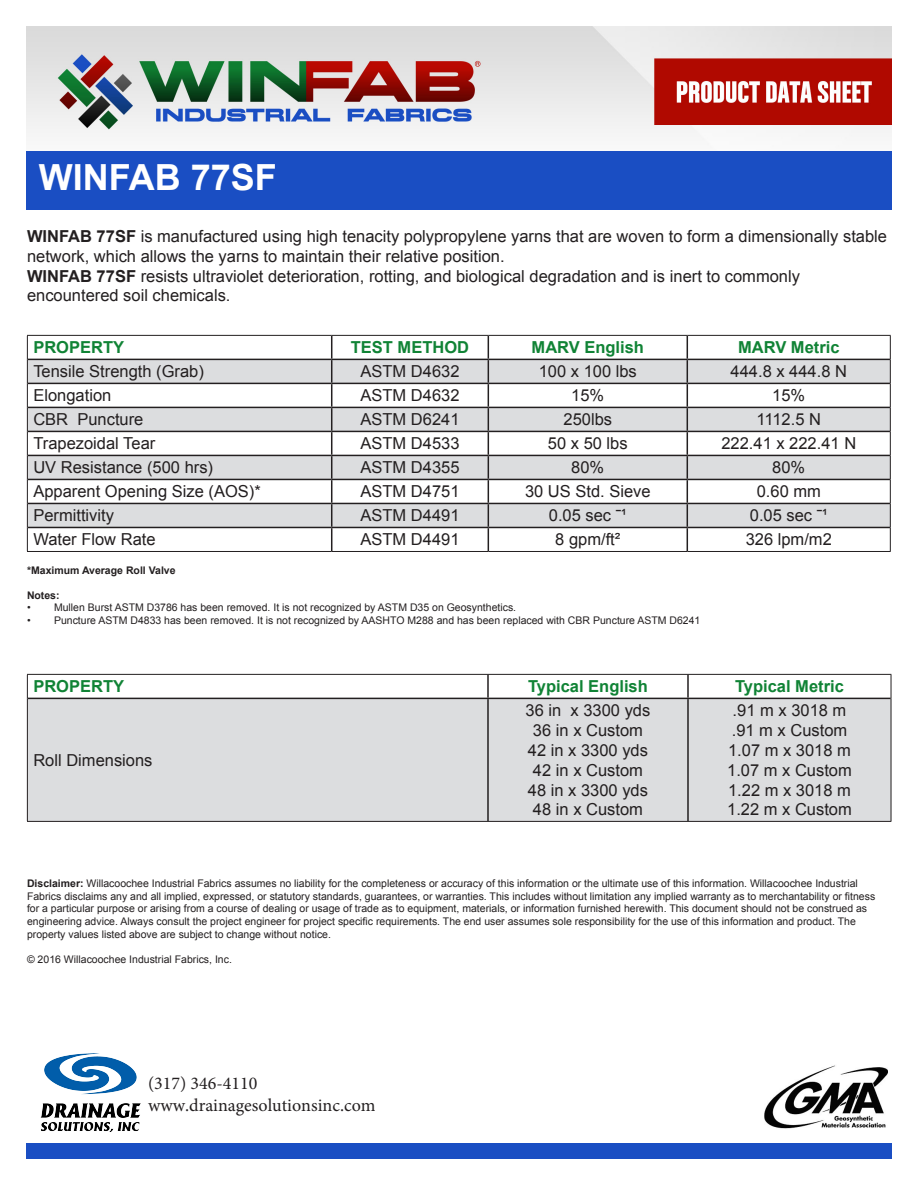
<style>
.page{position:relative;width:918px;height:1188px;background:#fff}
.page>*{position:absolute;margin:0;border:0;box-sizing:border-box;transform-origin:0 0}
.t1{font:700 36px "Arial";color:#fff}
.t2{font:18px/21.6px "Minion Pro";color:#231f20}
.t3{font:16.5px/19.8px "Arial";color:#231f20}
.t4{font:700 16.5px "Arial";color:#108335}
.t5{font:10.5px/12.6px "Arial";color:#231f20}
.t6{font:700 10.5px "Arial";color:#231f20}
.s1{font-weight:700}
</style>
<div class="page">
<img style="left:27px;top:26px;width:864px;height:126px">
<img style="left:765px;top:1065px;width:122px;height:64px">
<div style="left:27px;top:152px;width:864px;height:57px;background:#1a4ec3"></div>
<div style="left:27px;top:1143px;width:864px;height:16px;background:#1a4ec3"></div>
<svg style="left:28px;top:360px;width:862px;height:167px;fill:#dcdddf"></svg>
<hr style="left:27px;top:335px;width:305px;height:1px;background:#231f20">
<hr style="left:332px;top:335px;width:156px;height:1px;background:#231f20">
<hr style="left:488px;top:335px;width:199px;height:1px;background:#231f20">
<hr style="left:687px;top:335px;width:204px;height:1px;background:#231f20">
<svg style="left:27px;top:336px;width:1px;height:215px"></svg>
<svg style="left:890px;top:336px;width:1px;height:215px"></svg>
<hr style="left:27px;top:551px;width:305px;height:1px;background:#231f20">
<hr style="left:332px;top:551px;width:156px;height:1px;background:#231f20">
<hr style="left:488px;top:551px;width:199px;height:1px;background:#231f20">
<hr style="left:687px;top:551px;width:204px;height:1px;background:#231f20">
<hr style="left:28px;top:359px;width:304px;height:1px;background:#231f20">
<hr style="left:332px;top:359px;width:156px;height:1px;background:#231f20">
<hr style="left:488px;top:359px;width:199px;height:1px;background:#231f20">
<hr style="left:687px;top:359px;width:203px;height:1px;background:#231f20">
<hr style="left:28px;top:383px;width:304px;height:1px;background:#231f20">
<hr style="left:332px;top:383px;width:156px;height:1px;background:#231f20">
<hr style="left:488px;top:383px;width:199px;height:1px;background:#231f20">
<hr style="left:687px;top:383px;width:203px;height:1px;background:#231f20">
<hr style="left:28px;top:407px;width:304px;height:1px;background:#231f20">
<hr style="left:332px;top:407px;width:156px;height:1px;background:#231f20">
<hr style="left:488px;top:407px;width:199px;height:1px;background:#231f20">
<hr style="left:687px;top:407px;width:203px;height:1px;background:#231f20">
<hr style="left:28px;top:431px;width:304px;height:1px;background:#231f20">
<hr style="left:332px;top:431px;width:156px;height:1px;background:#231f20">
<hr style="left:488px;top:431px;width:199px;height:1px;background:#231f20">
<hr style="left:687px;top:431px;width:203px;height:1px;background:#231f20">
<hr style="left:28px;top:455px;width:304px;height:1px;background:#231f20">
<hr style="left:332px;top:455px;width:156px;height:1px;background:#231f20">
<hr style="left:488px;top:455px;width:199px;height:1px;background:#231f20">
<hr style="left:687px;top:455px;width:203px;height:1px;background:#231f20">
<hr style="left:28px;top:479px;width:304px;height:1px;background:#231f20">
<hr style="left:332px;top:479px;width:156px;height:1px;background:#231f20">
<hr style="left:488px;top:479px;width:199px;height:1px;background:#231f20">
<hr style="left:687px;top:479px;width:203px;height:1px;background:#231f20">
<hr style="left:28px;top:503px;width:304px;height:1px;background:#231f20">
<hr style="left:332px;top:503px;width:156px;height:1px;background:#231f20">
<hr style="left:488px;top:503px;width:199px;height:1px;background:#231f20">
<hr style="left:687px;top:503px;width:203px;height:1px;background:#231f20">
<hr style="left:28px;top:527px;width:304px;height:1px;background:#231f20">
<hr style="left:332px;top:527px;width:156px;height:1px;background:#231f20">
<svg style="left:331px;top:336px;width:1px;height:215px"></svg>
<hr style="left:488px;top:527px;width:199px;height:1px;background:#231f20">
<svg style="left:488px;top:336px;width:1px;height:215px"></svg>
<hr style="left:687px;top:527px;width:203px;height:1px;background:#231f20">
<svg style="left:687px;top:336px;width:1px;height:215px"></svg>
<div style="left:28px;top:699px;width:863px;height:122px;background:#dcdddf"></div>
<hr style="left:27px;top:674px;width:461px;height:1px;background:#231f20">
<svg style="left:27px;top:675px;width:1px;height:23px"></svg>
<hr style="left:488px;top:674px;width:200px;height:1px;background:#231f20">
<hr style="left:688px;top:674px;width:203px;height:1px;background:#231f20">
<svg style="left:891px;top:675px;width:1px;height:23px"></svg>
<hr style="left:27px;top:698px;width:1px;height:123px;background:#231f20">
<hr style="left:891px;top:698px;width:1px;height:123px;background:#231f20">
<hr style="left:27px;top:821px;width:461px;height:1px;background:#231f20">
<hr style="left:488px;top:821px;width:200px;height:1px;background:#231f20">
<hr style="left:688px;top:821px;width:203px;height:1px;background:#231f20">
<hr style="left:487px;top:675px;width:2px;height:23px;background:#231f20">
<hr style="left:687px;top:675px;width:2px;height:23px;background:#231f20">
<hr style="left:28px;top:698px;width:460px;height:1px;background:#231f20">
<hr style="left:488px;top:698px;width:200px;height:1px;background:#231f20">
<hr style="left:487px;top:699px;width:2px;height:122px;background:#231f20">
<hr style="left:688px;top:698px;width:203px;height:1px;background:#231f20">
<hr style="left:687px;top:699px;width:2px;height:122px;background:#231f20">
<img style="left:41px;top:1053px;width:99px;height:79px">
<p class="t1" style="left:39px;top:153px;width:240px">WINFAB 77SF</p>
<p class="t3" style="left:27px;top:226px;width:862px"><span class="s1">WINFAB 77SF</span> is manufactured using high tenacity polypropylene yarns that are woven to form a dimensionally stable network, which allows the yarns to maintain their relative position.<br><span class="s1">WINFAB 77SF</span> resists ultraviolet deterioration, rotting, and biological degradation and is inert to commonly encountered soil chemicals.</p>
<p class="t4" style="left:33px;top:337px;width:92px">PROPERTY</p>
<p class="t4" style="left:351px;top:337px;width:120px">TEST METHOD</p>
<p class="t4" style="left:532px;top:337px;width:114px">MARV English</p>
<p class="t4" style="left:738px;top:337px;width:103px">MARV Metric</p>
<p class="t3" style="left:33px;top:362px;width:172px">Tensile Strength (Grab)</p>
<p class="t3" style="left:361px;top:362px;width:101px">ASTM D4632</p>
<p class="t3" style="left:539px;top:362px;width:100px">100 x 100 lbs</p>
<p class="t3" style="left:731px;top:362px;width:118px">444.8 x 444.8 N</p>
<p class="t3" style="left:33px;top:386px;width:79px">Elongation</p>
<p class="t3" style="left:361px;top:386px;width:101px">ASTM D4632</p>
<p class="t3" style="left:571px;top:386px;width:35px">15%</p>
<p class="t3" style="left:772px;top:386px;width:35px">15%</p>
<p class="t3" style="left:33px;top:410px;width:112px">CBR Puncture</p>
<p class="t3" style="left:361px;top:410px;width:101px">ASTM D6241</p>
<p class="t3" style="left:564px;top:410px;width:50px">250lbs</p>
<p class="t3" style="left:757px;top:410px;width:66px">1112.5 N</p>
<p class="t3" style="left:33px;top:434px;width:123px">Trapezoidal Tear</p>
<p class="t3" style="left:361px;top:434px;width:101px">ASTM D4533</p>
<p class="t3" style="left:548px;top:434px;width:81px">50 x 50 lbs</p>
<p class="t3" style="left:721px;top:434px;width:136px">222.41 x 222.41 N</p>
<p class="t3" style="left:33px;top:458px;width:181px">UV Resistance (500 hrs)</p>
<p class="t3" style="left:361px;top:458px;width:101px">ASTM D4355</p>
<p class="t3" style="left:571px;top:458px;width:35px">80%</p>
<p class="t3" style="left:772px;top:458px;width:35px">80%</p>
<p class="t3" style="left:33px;top:482px;width:229px">Apparent Opening Size (AOS)*</p>
<p class="t3" style="left:361px;top:482px;width:101px">ASTM D4751</p>
<p class="t3" style="left:525px;top:482px;width:127px">30 US Std. Sieve</p>
<p class="t3" style="left:757px;top:482px;width:66px">0.60 mm</p>
<p class="t3" style="left:33px;top:506px;width:82px">Permittivity</p>
<p class="t3" style="left:361px;top:506px;width:101px">ASTM D4491</p>
<p class="t3" style="left:549px;top:506px;width:79px">0.05 sec ˉ¹</p>
<p class="t3" style="left:750px;top:506px;width:79px">0.05 sec ˉ¹</p>
<p class="t3" style="left:33px;top:530px;width:124px">Water Flow Rate</p>
<p class="t3" style="left:361px;top:530px;width:101px">ASTM D4491</p>
<p class="t3" style="left:555px;top:530px;width:67px">8 gpm/ft²</p>
<p class="t3" style="left:746px;top:530px;width:88px">326 lpm/m2</p>
<p class="t6" style="left:27px;top:563px;width:150px">*Maximum Average Roll Valve</p>
<p class="t6" style="left:27px;top:588px;width:34px">Notes:</p>
<p class="t5" style="left:27px;top:602px;width:491px">• Mullen Burst ASTM D3786 has been removed. It is not recognized by ASTM D35 on Geosynthetics.</p>
<p class="t5" style="left:27px;top:614px;width:675px">• Puncture ASTM D4833 has been removed. It is not recognized by AASHTO M288 and has been replaced with CBR Puncture ASTM D6241</p>
<p class="t4" style="left:33px;top:676px;width:92px">PROPERTY</p>
<p class="t4" style="left:528px;top:676px;width:121px">Typical English</p>
<p class="t4" style="left:735px;top:676px;width:110px">Typical Metric</p>
<p class="t3" style="left:33px;top:750px;width:121px">Roll Dimensions</p>
<p class="t3" style="left:526px;top:701px;width:126px">36 in x 3300 yds</p>
<p class="t3" style="left:533px;top:721px;width:112px">36 in x Custom</p>
<p class="t3" style="left:528px;top:740px;width:122px">42 in x 3300 yds</p>
<p class="t3" style="left:533px;top:760px;width:112px">42 in x Custom</p>
<p class="t3" style="left:528px;top:780px;width:122px">48 in x 3300 yds</p>
<p class="t3" style="left:533px;top:800px;width:112px">48 in x Custom</p>
<p class="t3" style="left:733px;top:701px;width:115px">.91 m x 3018 m</p>
<p class="t3" style="left:732px;top:721px;width:117px">.91 m x Custom</p>
<p class="t3" style="left:728px;top:740px;width:124px">1.07 m x 3018 m</p>
<p class="t3" style="left:727px;top:760px;width:126px">1.07 m x Custom</p>
<p class="t3" style="left:728px;top:780px;width:124px">1.22 m x 3018 m</p>
<p class="t3" style="left:727px;top:800px;width:126px">1.22 m x Custom</p>
<p class="t5" style="left:27px;top:877px;width:850px"><span class="s1">Disclaimer:</span> Willacoochee Industrial Fabrics assumes no liability for the completeness or accuracy of this information or the ultimate use of this information. Willacoochee Industrial Fabrics disclaims any and all implied, expressed, or statutory standards, guarantees, or warranties. This includes without limitation any implied warranty as to merchantability or fitness for a particular purpose or arising from a course of dealing or usage of trade as to equipment, materials, or information furnished herewith. This document should not be construed as engineering advice. Always consult the project engineer for project specific requirements. The end user assumes sole responsibility for the use of this information and product. The property values listed above are subject to change without notice.</p>
<p class="t5" style="left:27px;top:953px;width:206px">© 2016 Willacoochee Industrial Fabrics, Inc.</p>
<h2 class="t2" style="left:148px;top:1073px;width:229px">(317) 346-4110 www.drainagesolutionsinc.com</h2>
</div>
